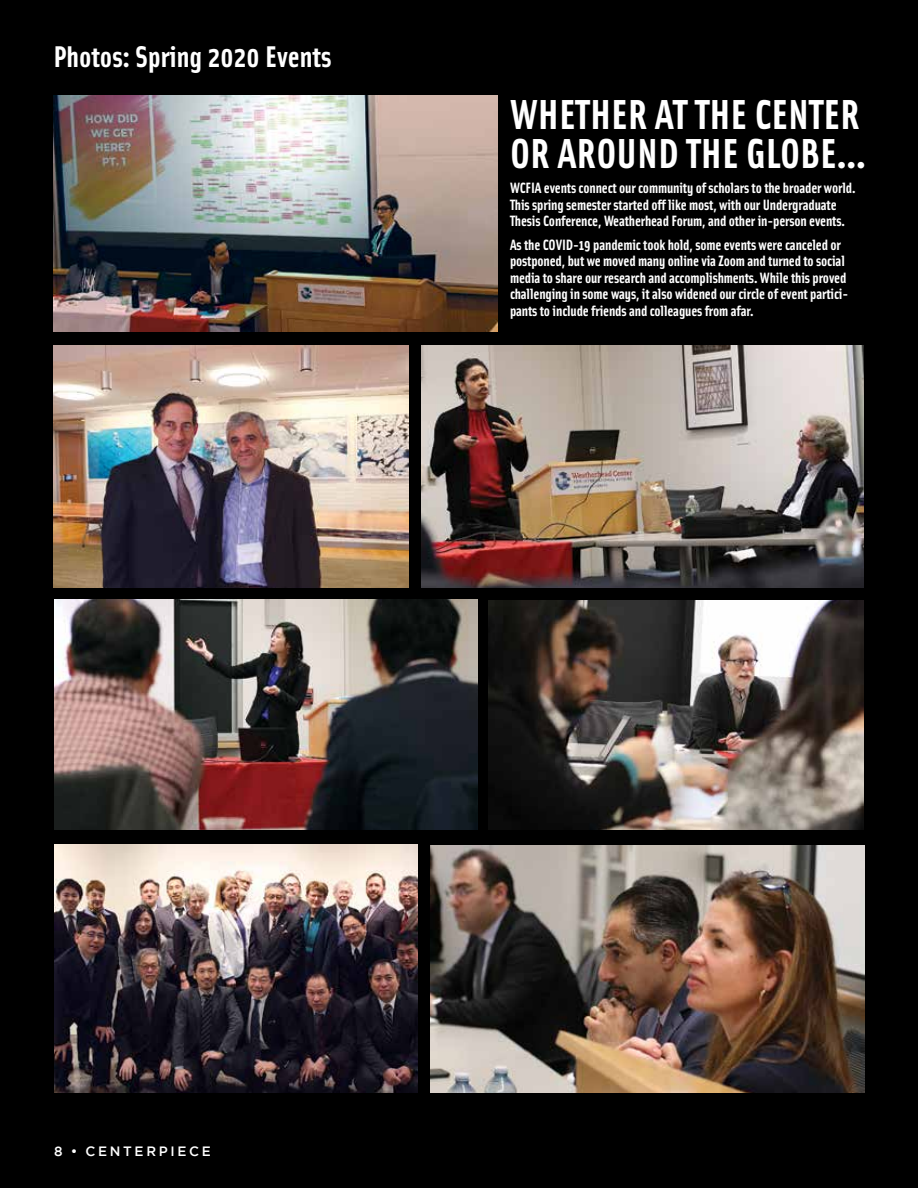
<style>
.page{position:relative;width:918px;height:1188px;background:#000}
.page>*{position:absolute;margin:0;border:0;box-sizing:border-box;transform-origin:0 0}
.t1{font:700 42px/39px "Solex";color:#fff}
.t2{font:700 30px "Solex";color:#fff}
.t3{font:700 15px/16.5px "Solex";letter-spacing:-.01em;color:#fff}
.t4{font:500 13.5px "Gotham";letter-spacing:.2em;color:#fff}
</style>
<div class="page">
<img style="left:488px;top:600px;width:376px;height:229px">
<img style="left:421px;top:345px;width:443px;height:242px">
<img style="left:53px;top:345px;width:355px;height:243px">
<img style="left:55px;top:845px;width:362px;height:248px">
<img style="left:53px;top:96px;width:444px;height:235px">
<img style="left:431px;top:845px;width:433px;height:248px">
<img style="left:54px;top:600px;width:423px;height:229px">
<h2 class="t2" style="left:54px;top:37px;width:279px">Photos: Spring 2020 Events</h2>
<h1 class="t1" style="left:510px;top:93px;width:357px">WHETHER AT THE CENTER<br>OR AROUND THE GLOBE...</h1>
<p class="t3" style="left:510px;top:179px;width:347px">WCFIA events connect our community of scholars to the broader world.<br>This spring semester started off like most, with our Undergraduate<br>Thesis Conference, Weatherhead Forum, and other in-person events.</p>
<p class="t3" style="left:510px;top:235px;width:340px">As the COVID-19 pandemic took hold, some events were canceled or postponed, but we moved many online via Zoom and turned to social media to share our research and accomplishments. While this proved challenging in some ways, it also widened our circle of event partici&shy;pants to include friends and colleagues from afar.</p>
<p class="t4" style="left:54px;top:1143px;width:158px">8 • CENTERPIECE</p>
</div>
